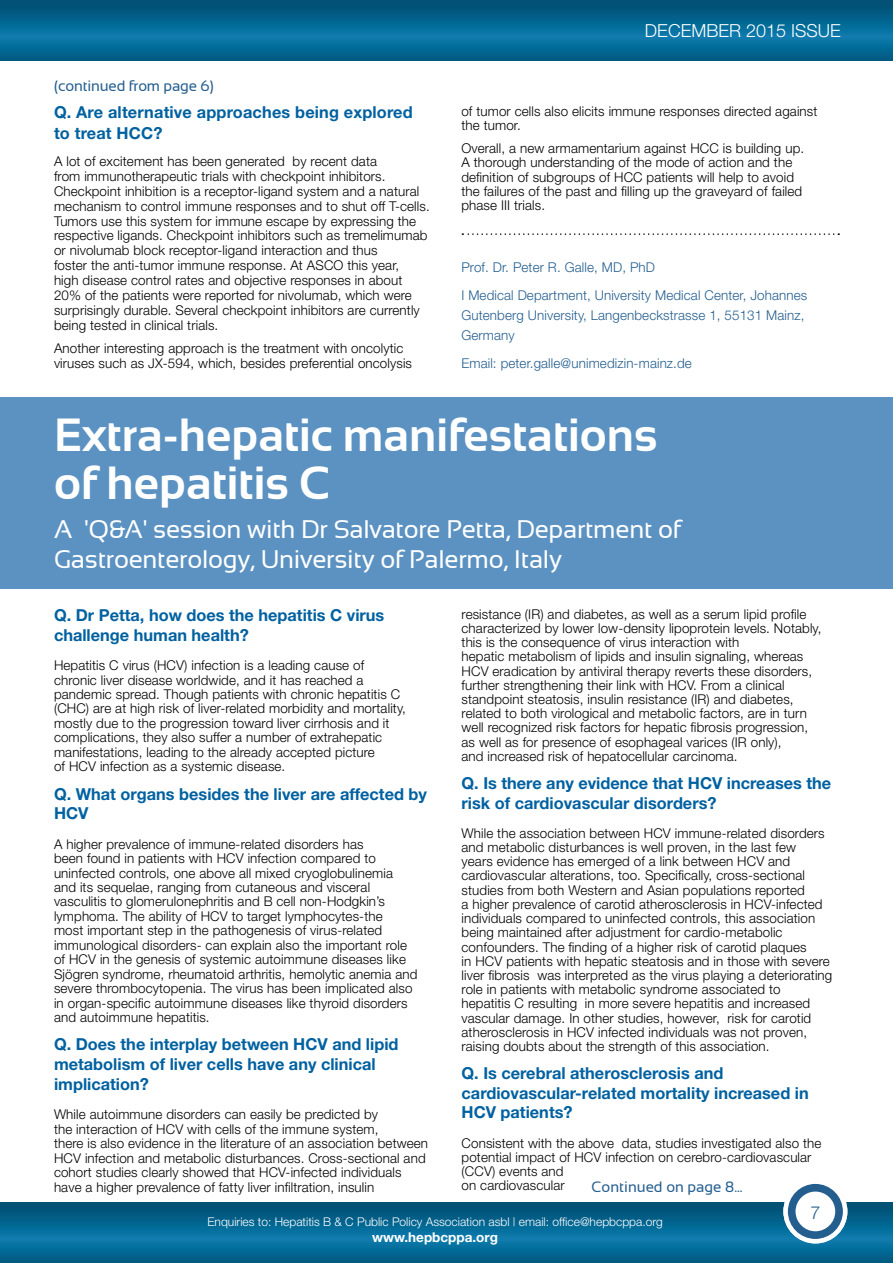
<style>
.page{position:relative;width:893px;height:1263px;background:#fff}
.page>*{position:absolute;margin:0;border:0;box-sizing:border-box;transform-origin:0 0}
.t1{font:700 46.5px/48px "Sansation";color:#fff}
.t2{font:25.5px/30px "Sansation";letter-spacing:-.01em;color:#fff}
.t3{font:300 18px "Helvetica Neue";color:#fff}
.t4{font:300 18px "Helvetica Neue";color:#245e8f}
.t5{font:700 16.5px/19.8px "Helvetica Neue";color:#0061a1}
.t6{font:15px "Sansation";letter-spacing:-.01em;color:#245e8f}
.t7{font:300 13.5px/14.2px "Helvetica Neue";letter-spacing:.01em;color:#000}
.t8{font:300 13.5px/28.2px "Helvetica Neue";letter-spacing:.01em;color:#245e8f}
.t9{font:700 13.5px "Helvetica Neue";color:#fff}
.t10{font:300 12px "Helvetica Neue";color:#fff}
</style>
<div class="page">
<img style="left:0;top:1203px;width:893px;height:60px">
<img style="left:0;top:0;width:893px;height:60px">
<svg style="left:786px;top:1182px;width:59px;height:59px"></svg>
<div style="left:783px;top:1179px;width:64px;height:64px;border:4px solid #fff;border-radius:50%"></div>
<div style="left:795px;top:1191px;width:40px;height:40px;background:#fff;border-radius:50%"></div>
<svg style="left:462px;top:233px;width:377px;height:2px"></svg>
<div style="left:0;top:398px;width:893px;height:191px;background:#5b92c2"></div>
<p class="t6" style="left:54px;top:77px;width:161px">(continued from page 6)</p>
<p class="t5" style="left:54px;top:102px;width:360px;line-height:20.2px">Q. Are alternative approaches being explored to treat HCC?</p>
<p class="t7" style="left:54px;top:154px;width:377px;line-height:14.9px">A lot of excitement has been generated by recent data<br>from immunotherapeutic trials with checkpoint inhibitors.<br>Checkpoint inhibition is a receptor-ligand system and a natural mechanism to control immune responses and to shut off T-cells.<br>Tumors use this system for immune escape by expressing the respective ligands. Checkpoint inhibitors such as tremelimumab or nivolumab block receptor-ligand interaction and thus<br>foster the anti-tumor immune response. At ASCO this year,<br>high disease control rates and objective responses in about 20% of the patients were reported for nivolumab, which were surprisingly durable. Several checkpoint inhibitors are currently being tested in clinical trials.</p>
<p class="t7" style="left:54px;top:340px;width:360px;line-height:14.9px">Another interesting approach is the treatment with oncolytic viruses such as JX-594, which, besides preferential oncolysis</p>
<h3 class="t3" style="left:645px;top:20px;width:197px">DECEMBER 2015 ISSUE</h3>
<p class="t7" style="left:461px;top:104px;width:358px">of tumor cells also elicits immune responses directed against the tumor.</p>
<p class="t7" style="left:461px;top:141px;width:344px">Overall, a new armamentarium against HCC is building up.<br>A thorough understanding of the mode of action and the definition of subgroups of HCC patients will help to avoid the failures of the past and filling up the graveyard of failed phase III trials.</p>
<p class="t8" style="left:461px;top:253px;width:347px">Prof. Dr. Peter R. Galle, MD, PhD<br>I Medical Department, University Medical Center, Johannes</p>
<p class="t8" style="left:461px;top:305px;width:345px;line-height:19.6px">Gutenberg University, Langenbeckstrasse 1, 55131 Mainz,<br>Germany</p>
<p class="t8" style="left:461px;top:349px;width:232px">Email: peter.galle@unimedizin-mainz.de</p>
<h1 class="t1" style="left:54px;top:411px;width:605px">Extra-hepatic manifestations of hepatitis C</h1>
<h2 class="t2" style="left:54px;top:514px;width:629px">A 'Q&amp;A' session with Dr Salvatore Petta, Department of<br>Gastroenterology, University of Palermo, Italy</h2>
<p class="t5" style="left:54px;top:605px;width:332px">Q. Dr Petta, how does the hepatitis C virus challenge human health?</p>
<p class="t7" style="left:54px;top:658px;width:353px">Hepatitis C virus (HCV) infection is a leading cause of chronic liver disease worldwide, and it has reached a pandemic spread. Though patients with chronic hepatitis C (CHC) are at high risk of liver-related morbidity and mortality, mostly due to the progression toward liver cirrhosis and it complications, they also suffer a number of extrahepatic manifestations, leading to the already accepted picture<br>of HCV infection as a systemic disease.</p>
<p class="t5" style="left:54px;top:783px;width:374px">Q. What organs besides the liver are affected by<br>HCV</p>
<p class="t7" style="left:54px;top:836px;width:365px">A higher prevalence of immune-related disorders has<br>been found in patients with HCV infection compared to uninfected controls, one above all mixed cryoglobulinemia and its sequelae, ranging from cutaneous and visceral vasculitis to glomerulonephritis and B cell non-Hodgkin’s lymphoma. The ability of HCV to target lymphocytes-the<br>most important step in the pathogenesis of virus-related immunological disorders- can explain also the important role of HCV in the genesis of systemic autoimmune diseases like Sjögren syndrome, rheumatoid arthritis, hemolytic anemia and severe thrombocytopenia. The virus has been implicated also in organ-specific autoimmune diseases like thyroid disorders and autoimmune hepatitis.</p>
<p class="t5" style="left:54px;top:1034px;width:346px">Q. Does the interplay between HCV and lipid metabolism of liver cells have any clinical implication?</p>
<p class="t7" style="left:54px;top:1107px;width:376px">While autoimmune disorders can easily be predicted by<br>the interaction of HCV with cells of the immune system,<br>there is also evidence in the literature of an association between HCV infection and metabolic disturbances. Cross-sectional and cohort studies clearly showed that HCV-infected individuals have a higher prevalence of fatty liver infiltration, insulin</p>
<p class="t7" style="left:462px;top:606px;width:361px">resistance (IR) and diabetes, as well as a serum lipid profile characterized by lower low-density lipoprotein levels. Notably, this is the consequence of virus interaction with<br>hepatic metabolism of lipids and insulin signaling, whereas HCV eradication by antiviral therapy reverts these disorders, further strengthening their link with HCV. From a clinical standpoint steatosis, insulin resistance (IR) and diabetes, related to both virological and metabolic factors, are in turn well recognized risk factors for hepatic fibrosis progression, as well as for presence of esophageal varices (IR only),<br>and increased risk of hepatocellular carcinoma.</p>
<p class="t5" style="left:462px;top:773px;width:371px">Q. Is there any evidence that HCV increases the risk of cardiovascular disorders?</p>
<p class="t7" style="left:462px;top:825px;width:372px">While the association between HCV immune-related disorders and metabolic disturbances is well proven, in the last few<br>years evidence has emerged of a link between HCV and cardiovascular alterations, too. Specifically, cross-sectional studies from both Western and Asian populations reported<br>a higher prevalence of carotid atherosclerosis in HCV-infected individuals compared to uninfected controls, this association being maintained after adjustment for cardio-metabolic confounders. The finding of a higher risk of carotid plaques<br>in HCV patients with hepatic steatosis and in those with severe liver fibrosis was interpreted as the virus playing a deteriorating role in patients with metabolic syndrome associated to hepatitis C resulting in more severe hepatitis and increased vascular damage. In other studies, however, risk for carotid atherosclerosis in HCV infected individuals was not proven, raising doubts about the strength of this association.</p>
<p class="t5" style="left:462px;top:1063px;width:349px">Q. Is cerebral atherosclerosis and cardiovascular-related mortality increased in<br>HCV patients?</p>
<p class="t7" style="left:462px;top:1135px;width:361px">Consistent with the above data, studies investigated also the potential impact of HCV infection on cerebro-cardiovascular (CCV) events and<br>on cardiovascular</p>
<p class="t6" style="left:591px;top:1178px;width:153px">Continued on page 8...</p>
<p class="t10" style="left:207px;top:1214px;width:457px">Enquiries to: Hepatitis B &amp; C Public Policy Association asbl | email: office@hepbcppa.org</p>
<p class="t9" style="left:372px;top:1229px;width:127px">www.hepbcppa.org</p>
<h3 class="t4" style="left:810px;top:1201px;width:12px">7</h3>
</div>
